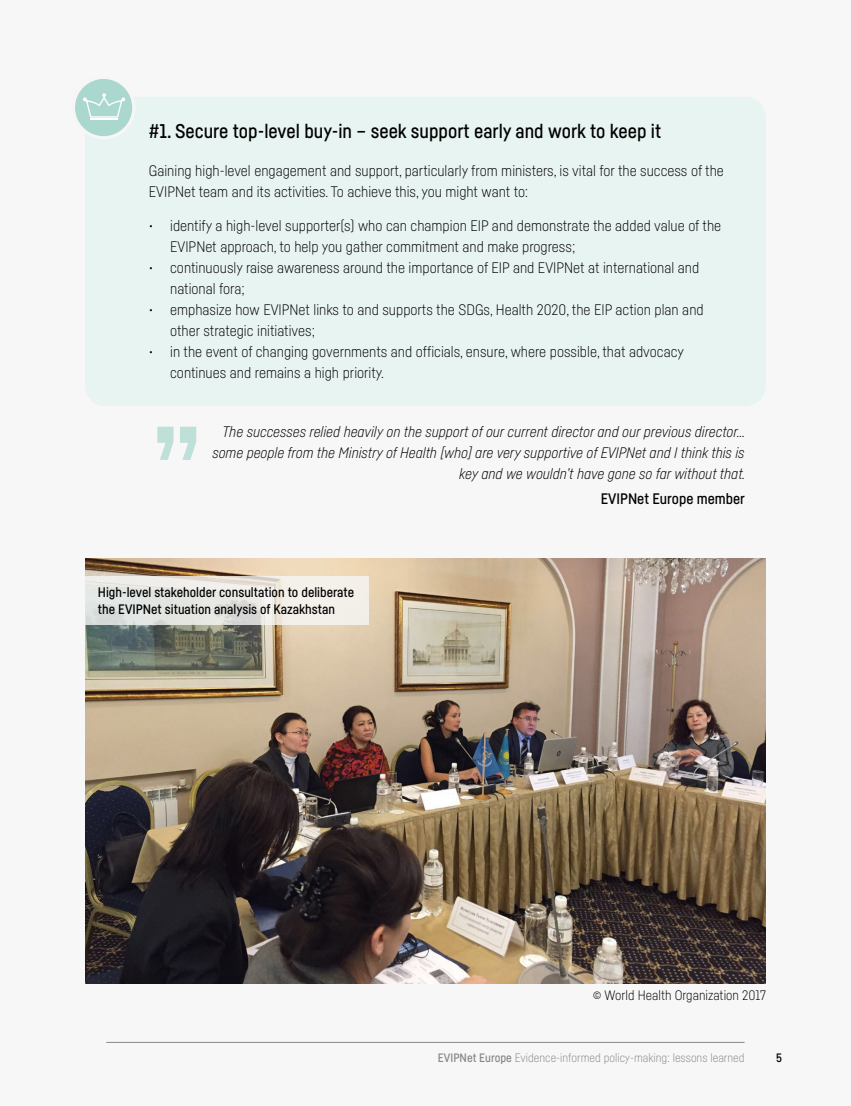
<style>
.page{position:relative;width:851px;height:1106px;background:#fff}
.page>*{position:absolute;margin:0;border:0;box-sizing:border-box;transform-origin:0 0}
.t1{font:500 133.35px "Fabrikat";color:#bee0d8}
.t2{font:500 19.5px "Fabrikat";color:#000}
.t3{font:300 15px/21px "Fabrikat";color:#000}
.t4{font:italic 300 15px/21px "Fabrikat";color:#000;text-align:right}
.t5{font:500 15px "Fabrikat";color:#000}
.t6{font:500 13.5px/16.5px "Fabrikat";color:#000}
.t7{font:300 13.5px "Fabrikat";color:#000}
.t8{font:300 12px "Fabrikat";color:#878787}
.t9{font:500 12px "Fabrikat";color:#000}
.s1{font-weight:500}
</style>
<div class="page">
<div style="left:0;top:0;width:850px;height:1106px;background:#f6f6f6"></div>
<img style="left:85px;top:558px;width:680px;height:425px">
<svg style="left:85px;top:576px;width:283px;height:48px;fill:#ebe9e5"></svg>
<div style="left:85px;top:97px;width:680px;height:41px;background:#e8f4f1"></div>
<div style="left:85px;top:138px;width:680px;height:87px;background:#e8f4f1"></div>
<div style="left:85px;top:193px;width:680px;height:87px;background:#e8f4f1;border-radius:21px"></div>
<div style="left:85px;top:235px;width:680px;height:87px;background:#e8f4f1;border-radius:21px"></div>
<div style="left:85px;top:277px;width:680px;height:87px;background:#e8f4f1;border-radius:21px"></div>
<div style="left:85px;top:319px;width:680px;height:87px;background:#e8f4f1;border-radius:21px"></div>
<div style="left:72px;top:76px;width:63px;height:63px;background:#f6f6f6;border-radius:50%"></div>
<div style="left:75px;top:79px;width:57px;height:57px;background:#abd8ce;border-radius:50%"></div>
<svg style="left:83px;top:93px;width:42px;height:27px"></svg>
<hr style="left:106px;top:1042px;width:638px;height:1px;background:#878787">
<h2 class="t2" style="left:149px;top:119px;width:514px">#1. Secure top-level buy-in – seek support early and work to keep it</h2>
<p class="t3" style="left:149px;top:160px;width:576px">Gaining high-level engagement and support, particularly from ministers, is vital for the success of the<br>EVIPNet team and its activities. To achieve this, you might want to:</p>
<p class="t3" style="left:170px;top:215px;width:552px;text-indent:-21px">• identify a high-level supporter(s) who can champion EIP and demonstrate the added value of the<br>EVIPNet approach, to help you gather commitment and make progress;</p>
<p class="t3" style="left:170px;top:257px;width:530px;text-indent:-21px">• continuously raise awareness around the importance of EIP and EVIPNet at international and national fora;</p>
<p class="t3" style="left:170px;top:299px;width:535px;text-indent:-21px">• emphasize how EVIPNet links to and supports the SDGs, Health 2020, the EIP action plan and other strategic initiatives;</p>
<p class="t3" style="left:170px;top:341px;width:515px;text-indent:-21px">• in the event of changing governments and officials, ensure, where possible, that advocacy continues and remains a high priority.</p>
<h1 class="t1" style="left:151px;top:393px;width:53px">”</h1>
<p class="t4" style="left:212px;top:421px;width:534px">The successes relied heavily on the support of our current director and our previous director… some people from the Ministry of Health [who] are very supportive of EVIPNet and I think this is key and we wouldn’t have gone so far without that.</p>
<p class="t5" style="left:600px;top:490px;width:146px">EVIPNet Europe member</p>
<p class="t6" style="left:98px;top:584px;width:258px">High-level stakeholder consultation to deliberate the EVIPNet situation analysis of Kazakhstan</p>
<p class="t7" style="left:592px;top:987px;width:174px">© World Health Organization 2017</p>
<p class="t8" style="left:437px;top:1050px;width:308px"><span class="s1">EVIPNet Europe</span> Evidence-informed policy-making: lessons learned</p>
<p class="t9" style="left:776px;top:1050px;width:7px">5</p>
</div>
